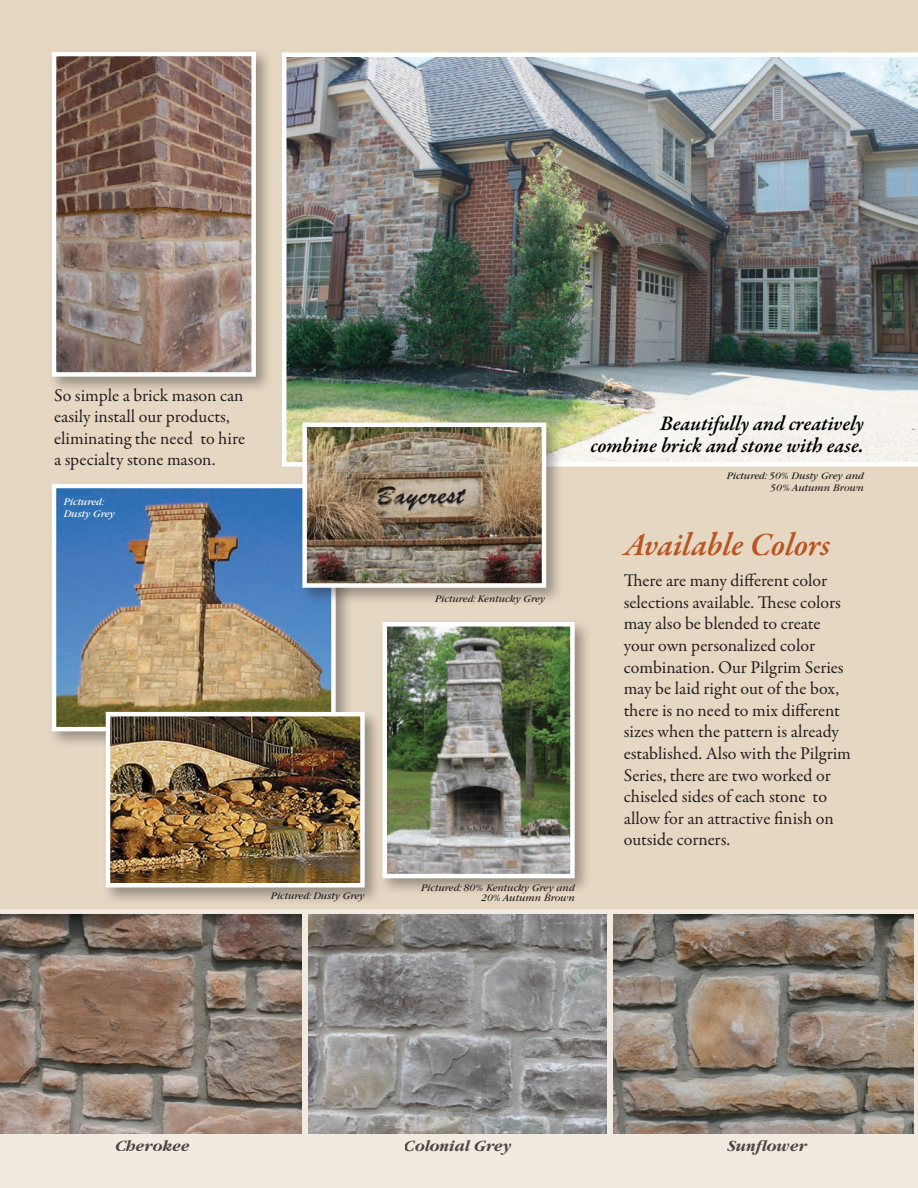
<style>
.page{position:relative;width:918px;height:1188px;background:#e5d7c2}
.page>*{position:absolute;margin:0;border:0;box-sizing:border-box;transform-origin:0 0}
.t1{font:italic 600 33px "Garamond Premr Pro";letter-spacing:-.005em;color:#b95521}
.t2{font:italic 600 21px/22.2px "Garamond Premr Pro";color:#000001;text-align:right}
.t3{font:18px/21.6px "Garamond Premr Pro";color:#231f20}
.t4{font:italic 700 16.5px "Garamond";color:#231f20}
.t5{font:italic 10.5px/12px "Garamond";color:#231f20;text-align:right}
.t6{font:italic 10.5px/12px "Garamond";color:#fff}
</style>
<div class="page">
<div style="left:0;top:909px;width:918px;height:279px;background:#f1eae0"></div>
<img style="left:309px;top:914px;width:298px;height:220px">
<img style="left:0;top:914px;width:302px;height:220px">
<img style="left:614px;top:914px;width:300px;height:220px">
<div style="left:378px;top:618px;width:214px;height:278px;background:#231f20;opacity:.4"></div>
<img style="left:387px;top:627px;width:183px;height:246px">
<div style="left:382px;top:622px;width:193px;height:256px;border:4px solid #fff"></div>
<div style="left:47px;top:479px;width:306px;height:270px;background:#231f20;opacity:.4"></div>
<img style="left:57px;top:489px;width:274px;height:237px">
<div style="left:52px;top:484px;width:284px;height:247px;border:4px solid #fff"></div>
<div style="left:47px;top:47px;width:226px;height:347px;background:#231f20;opacity:.4"></div>
<img style="left:57px;top:57px;width:194px;height:315px">
<div style="left:52px;top:52px;width:204px;height:325px;border:4px solid #fff"></div>
<div style="left:101px;top:708px;width:281px;height:197px;background:#231f20;opacity:.4"></div>
<img style="left:111px;top:717px;width:249px;height:166px">
<div style="left:106px;top:712px;width:259px;height:176px;border:4px solid #fff"></div>
<img style="left:282px;top:52px;width:636px;height:414px">
<div style="left:298px;top:418px;width:265px;height:187px;background:#231f20;opacity:.4"></div>
<img style="left:307px;top:428px;width:234px;height:155px">
<div style="left:302px;top:423px;width:244px;height:165px;border:4px solid #fff"></div>
<p class="t3" style="left:54px;top:384px;width:193px">So simple a brick mason can easily install our products, eliminating the need to hire a specialty stone mason.</p>
<p class="t6" style="left:64px;top:496px;width:53px">Pictured:<br>Dusty Grey</p>
<p class="t5" style="left:271px;top:890px;width:95px">Pictured: Dusty Grey</p>
<p class="t2" style="left:590px;top:413px;width:275px">Beautifully and creatively combine brick and stone with ease.</p>
<p class="t5" style="left:727px;top:470px;width:139px">Pictured: 50% Dusty Grey and<br>50% Autumn Brown</p>
<p class="t5" style="left:435px;top:593px;width:112px">Pictured: Kentucky Grey</p>
<p class="t5" style="left:421px;top:883px;width:155px;line-height:10.5px">Pictured: 80% Kentucky Grey and<br>20% Autumn Brown</p>
<h1 class="t1" style="left:624px;top:524px;width:208px">Available Colors</h1>
<p class="t3" style="left:624px;top:570px;width:229px">There are many different color selections available. These colors may also be blended to create your own personalized color combination. Our Pilgrim Series may be laid right out of the box, there is no need to mix different sizes when the pattern is already established. Also with the Pilgrim<br>Series, there are two worked or chiseled sides of each stone to allow for an attractive finish on outside corners.</p>
<p class="t4" style="left:114px;top:1137px;width:76px">Cherokee</p>
<p class="t4" style="left:404px;top:1137px;width:108px">Colonial Grey</p>
<p class="t4" style="left:726px;top:1137px;width:81px">Sunflower</p>
</div>
